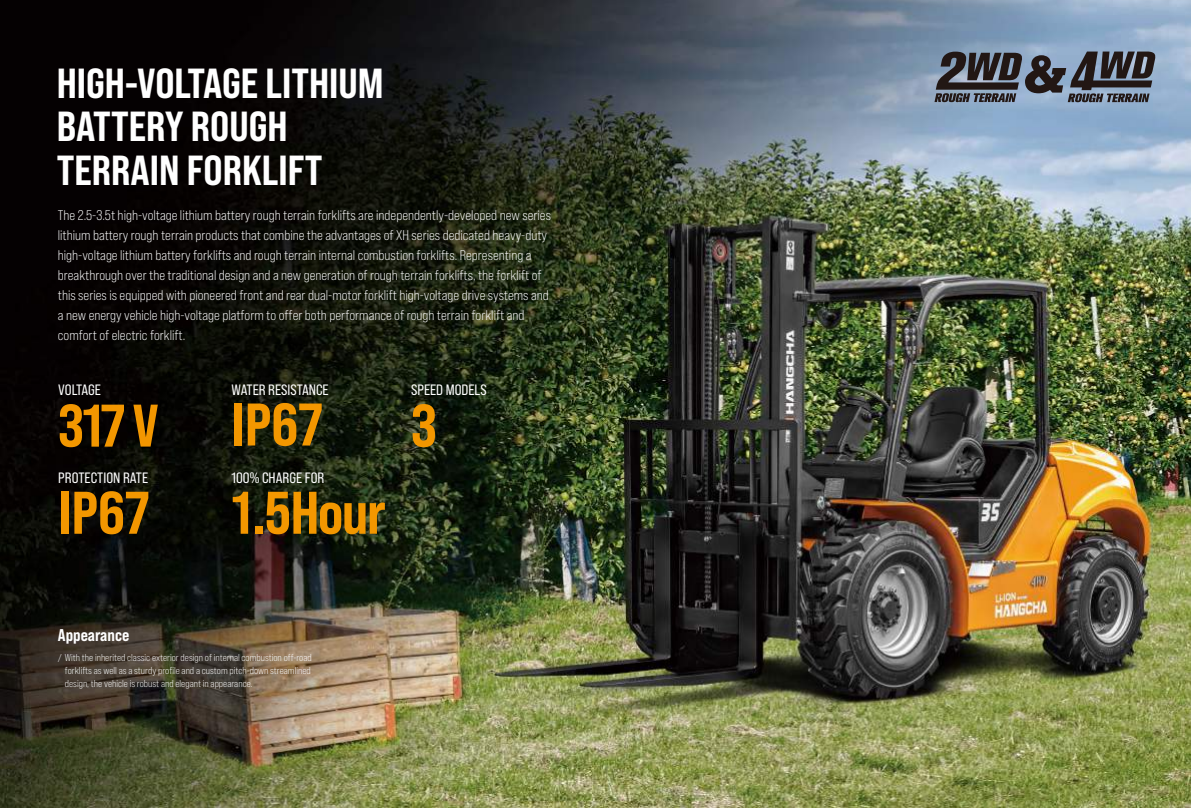
<style>
.page{position:relative;width:1191px;height:808px;background:#fff}
.page>*{position:absolute;margin:0;border:0;box-sizing:border-box;transform-origin:0 0}
.t1{font:60px "Bebas Neue Pro Sm E Eb";color:#f39700}
.t2{font:42px/43.3px "Bebas Neue Pro Sm E Eb";color:#fff}
.t3{font:17px "Bebas Neue Pro Sm E Eb";color:#fff}
.t4{font:15px "Bebas Neue Pro Sm E Rg";color:#fff}
.t5{font:14px/20px "Bebas Neue Pro Sm E Bk";color:#fff}
.t6{font:10px/13px "Bebas Neue Pro Sm E Bk";color:#fff;text-align:justify}
</style>
<div class="page">
<img style="left:0;top:0;width:1191px;height:808px">
<svg style="left:934px;top:52px;width:221px;height:50px"></svg>
<h2 class="t2" style="left:57px;top:61px;width:328px">HIGH-VOLTAGE LITHIUM<br>BATTERY ROUGH<br>TERRAIN FORKLIFT</h2>
<p class="t5" style="left:58px;top:205px;width:494px">The 2.5-3.5t high-voltage lithium battery rough terrain forklifts are independently-developed new series lithium battery rough terrain products that combine the advantages of XH series dedicated heavy-duty high-voltage lithium battery forklifts and rough terrain internal combustion forklifts. Representing a breakthrough over the traditional design and a new generation of rough terrain forklifts, the forklift of this series is equipped with pioneered front and rear dual-motor forklift high-voltage drive systems and a new energy vehicle high-voltage platform to offer both performance of rough terrain forklift and comfort of electric forklift.</p>
<p class="t4" style="left:58px;top:381px;width:44px">VOLTAGE</p>
<p class="t4" style="left:231px;top:381px;width:99px">WATER RESISTANCE</p>
<p class="t4" style="left:411px;top:381px;width:77px">SPEED MODELS</p>
<h1 class="t1" style="left:58px;top:390px;width:102px">317 V</h1>
<h1 class="t1" style="left:231px;top:389px;width:93px">IP67</h1>
<h1 class="t1" style="left:411px;top:390px;width:27px">3</h1>
<p class="t4" style="left:58px;top:469px;width:91px">PROTECTION RATE</p>
<p class="t4" style="left:231px;top:469px;width:94px">100% CHARGE FOR</p>
<h1 class="t1" style="left:58px;top:477px;width:93px">IP67</h1>
<h1 class="t1" style="left:231px;top:477px;width:156px">1.5Hour</h1>
<p class="t3" style="left:58px;top:625px;width:73px">Appearance</p>
<p class="t6" style="left:65px;top:651px;width:248px;text-indent:-7px">/ With the inherited classic exterior design of internal combustion off-road forklifts as well as a sturdy profile and a custom pitch-down streamlined design, the vehicle is robust and elegant in appearance.</p>
</div>
